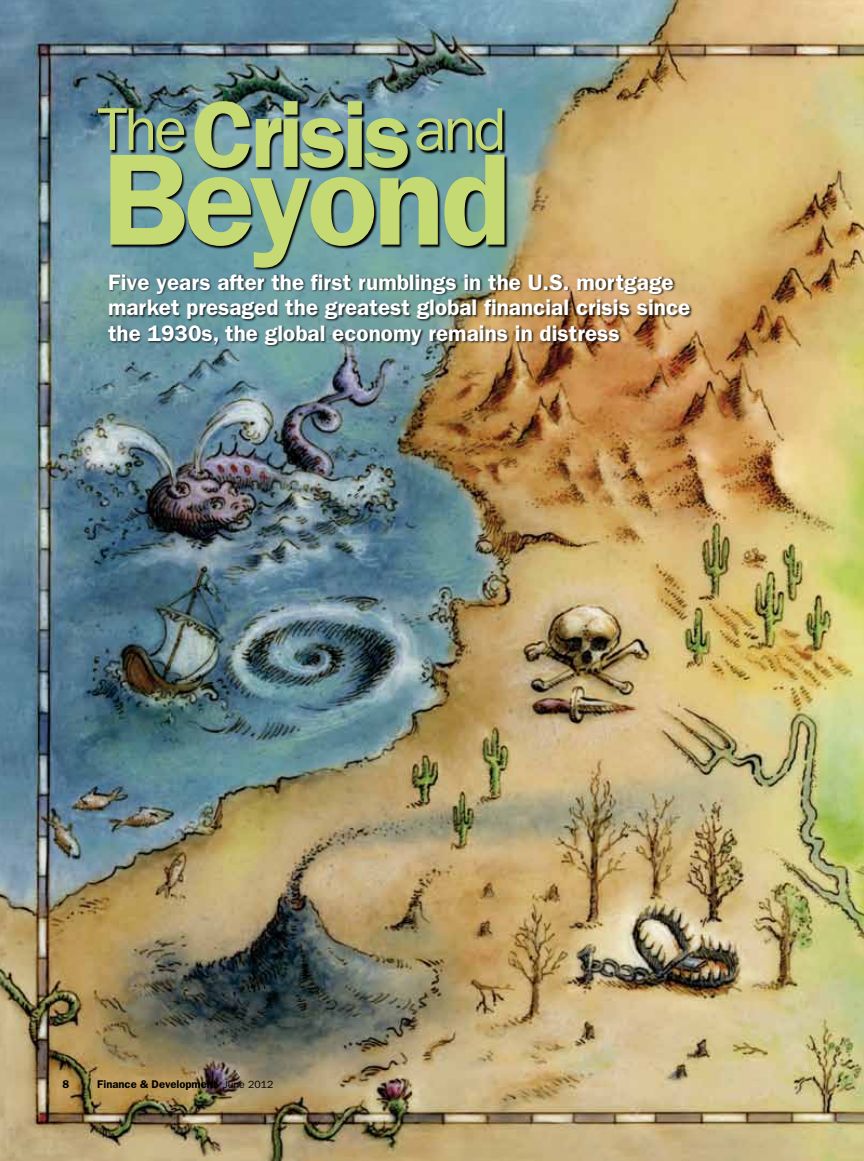
<style>
.page{position:relative;width:864px;height:1161px;background:#fff}
.page>*{position:absolute;margin:0;border:0;box-sizing:border-box;transform-origin:0 0}
.t1{font:600 130.65px "ITC Franklin Gothic Std";color:#c6da74}
.t2{font:600 94.5px "ITC Franklin Gothic Std";color:#c6da74}
.t3{font:60.75px "ITC Franklin Gothic Std";letter-spacing:-.05em;color:#c6da74}
.t4{font:600 22.5px/25.5px "ITC Franklin Gothic Std";color:#fff}
.t5{font:600 11.25px "ITC Franklin Gothic Std";color:#000}
.s1{font-weight:400;font-size:10.5px}
</style>
<div class="page">
<img style="left:0;top:0;width:864px;height:1161px">
<div style="left:107px;top:273px;width:586px;height:74px;background:#000;opacity:.75"></div>
<svg style="left:98px;top:108px;width:408px;height:47px;background:#4d6d76"></svg>
<svg style="left:111px;top:156px;width:398px;height:115px;background:#3c575a"></svg>
<svg style="left:195px;top:102px;width:217px;height:71px;background:#3a5056"></svg>
<p class="t2" style="left:192px;top:79px;width:221px">Crisis</p>
<p class="t3" style="left:97px;top:94px;width:91px">The</p>
<p class="t3" style="left:414px;top:94px;width:94px">and</p>
<p class="t1" style="left:102px;top:123px;width:411px">Beyond</p>
<p class="t4" style="left:108px;top:269px;width:584px">Five years after the first rumblings in the U.S. mortgage market presaged the greatest global financial crisis since the 1930s, the global economy remains in distress</p>
<p class="t5" style="left:63px;top:1077px;width:8px">8</p>
<p class="t5" style="left:97px;top:1077px;width:178px">Finance &amp; Development <span class="s1">June 2012</span></p>
</div>
